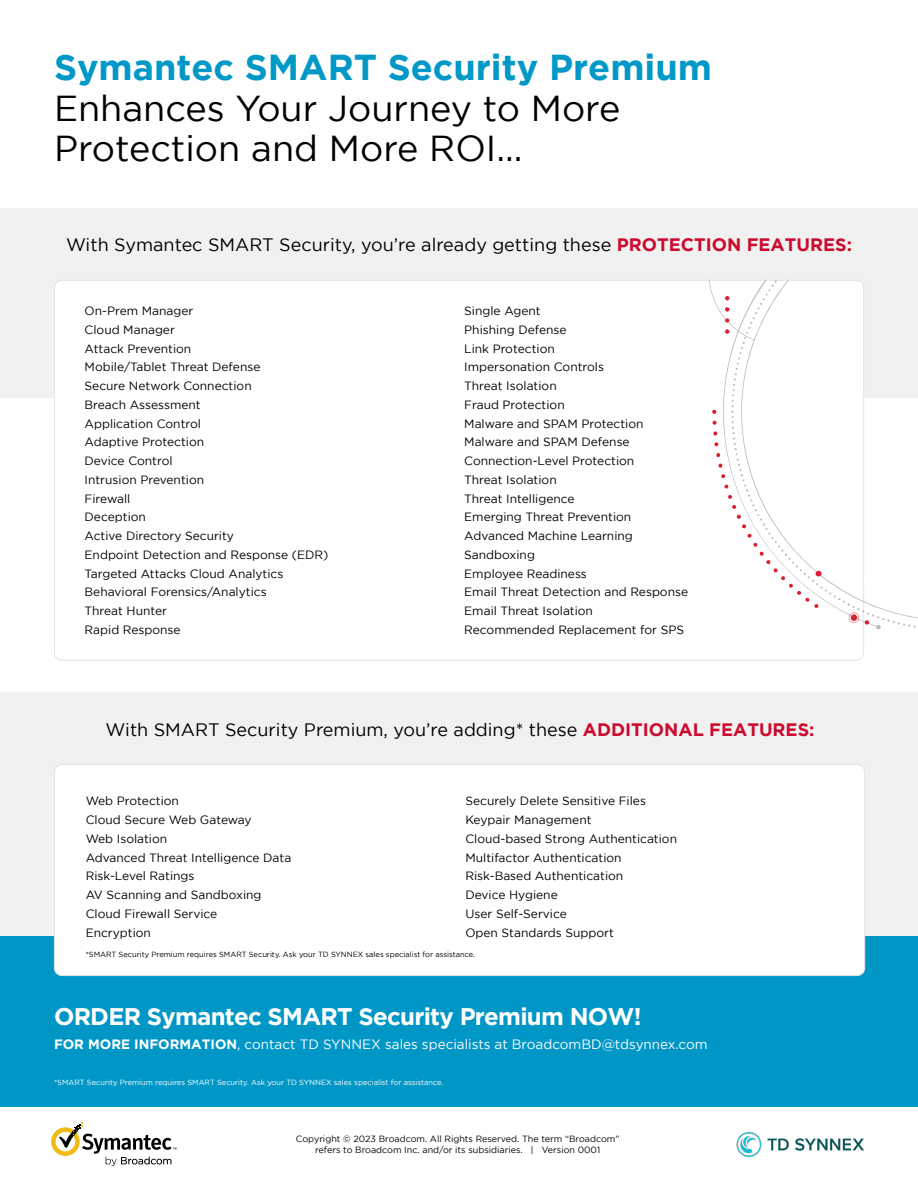
<style>
.page{position:relative;width:918px;height:1188px;background:#fff}
.page>*{position:absolute;margin:0;border:0;box-sizing:border-box;transform-origin:0 0}
.t1{font:36px/40.5px "Gotham";color:#000}
.t2{font:700 36px "Gotham";color:#0098c7}
.t3{font:700 24px "Gotham";letter-spacing:-.03em;color:#fff}
.t4{font:18px "Gotham";color:#000}
.t5{font:13.5px "Gotham";color:#fff}
.t6{font:12px/18.8px "Gotham";color:#000}
.t7{font:9px/10.8px "Gotham";color:#000;text-align:center}
.t8{font:7.5px "Gotham";color:#000}
.t9{font:7.5px "Gotham";color:#fff}
.s1{font-weight:700;color:#cc0a2e}
.s2{font-weight:700}
</style>
<div class="page">
<div style="left:0;top:934px;width:918px;height:173px;background:#0097c7"></div>
<img style="left:736px;top:1131px;width:128px;height:27px">
<svg style="left:51px;top:1123px;width:125px;height:43px"></svg>
<div style="left:0;top:208px;width:918px;height:190px;background:#f1f1f2"></div>
<div style="left:54px;top:280px;width:810px;height:380px;background:#fff;border-radius:8px"></div>
<div style="left:0;top:692px;width:918px;height:244px;background:#f1f1f2"></div>
<div style="left:54px;top:764px;width:811px;height:212px;background:#fff;border-radius:8px"></div>
<div style="left:54px;top:764px;width:811px;height:212px;border:1px solid #e2e3e4;border-radius:8px"></div>
<svg style="left:709px;top:280px;width:209px;height:350px"></svg>
<h1 class="t2" style="left:54px;top:47px;width:660px">Symantec SMART Security Premium</h1>
<h1 class="t1" style="left:54px;top:87px;width:568px">Enhances Your Journey to More<br>Protection and More ROI…</h1>
<h3 class="t4" style="left:66px;top:235px;width:787px">With Symantec SMART Security, you’re already getting these <span class="s1">PROTECTION FEATURES:</span></h3>
<p class="t6" style="left:85px;top:301px;width:245px">On-Prem Manager<br>Cloud Manager<br>Attack Prevention<br>Mobile/Tablet Threat Defense<br>Secure Network Connection<br>Breach Assessment<br>Application Control<br>Adaptive Protection<br>Device Control<br>Intrusion Prevention<br>Firewall<br>Deception<br>Active Directory Security<br>Endpoint Detection and Response (EDR)<br>Targeted Attacks Cloud Analytics<br>Behavioral Forensics/Analytics<br>Threat Hunter<br>Rapid Response</p>
<p class="t6" style="left:464px;top:301px;width:225px">Single Agent<br>Phishing Defense<br>Link Protection<br>Impersonation Controls<br>Threat Isolation<br>Fraud Protection<br>Malware and SPAM Protection<br>Malware and SPAM Defense<br>Connection-Level Protection<br>Threat Isolation<br>Threat Intelligence<br>Emerging Threat Prevention<br>Advanced Machine Learning<br>Sandboxing<br>Employee Readiness<br>Email Threat Detection and Response<br>Email Threat Isolation<br>Recommended Replacement for SPS</p>
<h3 class="t4" style="left:106px;top:719px;width:710px">With SMART Security Premium, you’re adding* these <span class="s1">ADDITIONAL FEATURES:</span></h3>
<p class="t6" style="left:86px;top:792px;width:207px">Web Protection<br>Cloud Secure Web Gateway<br>Web Isolation<br>Advanced Threat Intelligence Data<br>Risk-Level Ratings<br>AV Scanning and Sandboxing<br>Cloud Firewall Service<br>Encryption</p>
<p class="t6" style="left:465px;top:792px;width:213px">Securely Delete Sensitive Files<br>Keypair Management<br>Cloud-based Strong Authentication<br>Multifactor Authentication<br>Risk-Based Authentication<br>Device Hygiene<br>User Self-Service<br>Open Standards Support</p>
<p class="t8" style="left:86px;top:951px;width:391px">*SMART Security Premium requires SMART Security. Ask your TD SYNNEX sales specialist for assistance.</p>
<h2 class="t3" style="left:54px;top:1003px;width:589px">ORDER Symantec SMART Security Premium NOW!</h2>
<p class="t5" style="left:54px;top:1037px;width:655px"><span class="s2">FOR MORE INFORMATION</span>, contact TD SYNNEX sales specialists at BroadcomBD@tdsynnex.com</p>
<p class="t9" style="left:54px;top:1078px;width:391px">*SMART Security Premium requires SMART Security. Ask your TD SYNNEX sales specialist for assistance.</p>
<p class="t7" style="left:296px;top:1134px;width:325px">Copyright © 2023 Broadcom. All Rights Reserved. The term “Broadcom” refers to Broadcom Inc. and/or its subsidiaries. | Version 0001</p>
</div>
